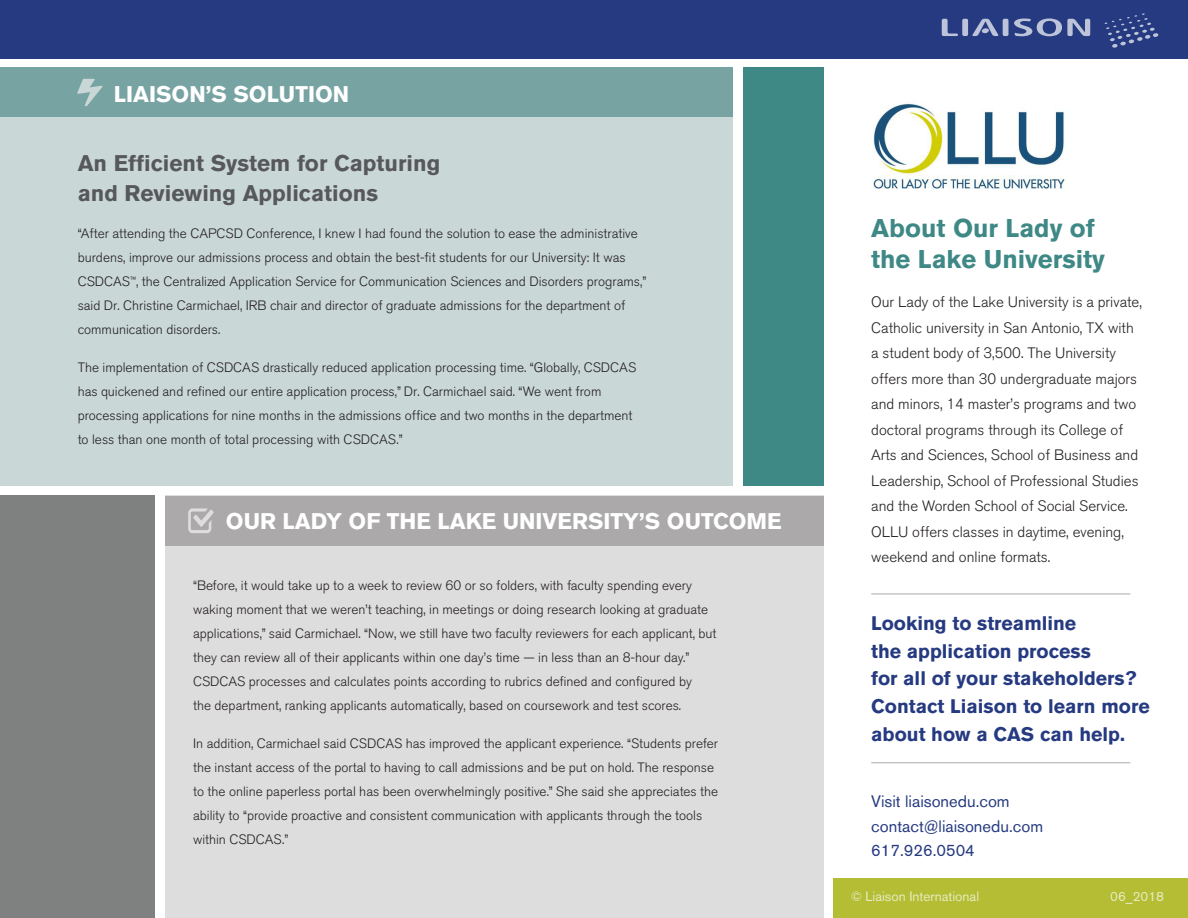
<style>
.page{position:relative;width:1188px;height:918px;background:#fff}
.page>*{position:absolute;margin:0;border:0;box-sizing:border-box;transform-origin:0 0}
.t1{font:700 25.5px/31.2px "Akzidenz Grotesk BQ";color:#3e8886}
.t2{font:700 22.5px/29.7px "Akzidenz Grotesk BQ";color:#57585a}
.t3{font:700 22.5px "Akzidenz Grotesk BQ";color:#fff}
.t4{font:700 19.5px/27.6px "Akzidenz Grotesk BQ";color:#253a80}
.t5{font:16.5px/24.6px "Akzidenz Grotesk BQ";color:#253a80}
.t6{font:300 15px/25.5px "Akzidenz Grotesk BQ";color:#231f20}
.t7{font:300 13.5px/24px "Akzidenz Grotesk BQ";color:#231f20}
.t8{font:13.5px "Akzidenz Grotesk BQ";color:#fff}
</style>
<div class="page">
<div style="left:0;top:67px;width:732px;height:419px;background:#cad7d7"></div>
<div style="left:743px;top:67px;width:81px;height:419px;background:#3e8886"></div>
<div style="left:165px;top:496px;width:659px;height:422px;background:#dedddd"></div>
<div style="left:0;top:496px;width:155px;height:422px;background:#7f8080"></div>
<div style="left:0;top:67px;width:732px;height:50px;background:#78a3a3"></div>
<div style="left:165px;top:496px;width:659px;height:50px;background:#aba9a9"></div>
<div style="left:0;top:0;width:1188px;height:59px;background:#253a80"></div>
<div style="left:834px;top:878px;width:354px;height:40px;background:#b4bd34"></div>
<svg style="left:1105px;top:14px;width:53px;height:34px"></svg>
<svg style="left:942px;top:19px;width:16px;height:17px"></svg>
<div style="left:962px;top:19px;width:6px;height:17px;background:#bdc3d8;border-radius:2px"></div>
<div style="left:1003px;top:19px;width:5px;height:17px;background:#bdc3d8;border-radius:2px"></div>
<svg style="left:1014px;top:18px;width:76px;height:18px"></svg>
<svg style="left:972px;top:19px;width:27px;height:17px"></svg>
<svg style="left:188px;top:508px;width:26px;height:25px"></svg>
<svg style="left:77px;top:79px;width:26px;height:27px"></svg>
<img style="left:874px;top:102px;width:192px;height:87px">
<hr style="left:871px;top:762px;width:259px;height:1px;background:#a8a9ad">
<hr style="left:871px;top:594px;width:259px;height:1px;background:#a8a9ad">
<p class="t3" style="left:114px;top:81px;width:237px">LIAISON’S SOLUTION</p>
<p class="t2" style="left:78px;top:148px;width:364px">An Efficient System for Capturing and Reviewing Applications</p>
<p class="t7" style="left:78px;top:222px;width:570px">“After attending the CAPCSD Conference, I knew I had found the solution to ease the administrative burdens, improve our admissions process and obtain the best-fit students for our University: It was CSDCAS<sup>™</sup>, the Centralized Application Service for Communication Sciences and Disorders programs,” said Dr. Christine Carmichael, IRB chair and director of graduate admissions for the department of communication disorders.</p>
<p class="t7" style="left:78px;top:355px;width:560px">The implementation of CSDCAS drastically reduced application processing time. “Globally, CSDCAS has quickened and refined our entire application process,” Dr. Carmichael said. “We went from processing applications for nine months in the admissions office and two months in the department to less than one month of total processing with CSDCAS.”</p>
<p class="t3" style="left:226px;top:508px;width:557px">OUR LADY OF THE LAKE UNIVERSITY’S OUTCOME</p>
<p class="t7" style="left:193px;top:574px;width:525px">“Before, it would take up to a week to review 60 or so folders, with faculty spending every waking moment that we weren’t teaching, in meetings or doing research looking at graduate applications,” said Carmichael. “Now, we still have two faculty reviewers for each applicant, but they can review all of their applicants within one day’s time — in less than an 8-hour day.” CSDCAS processes and calculates points according to rubrics defined and configured by<br>the department, ranking applicants automatically, based on coursework and test scores.</p>
<p class="t7" style="left:193px;top:731px;width:527px">In addition, Carmichael said CSDCAS has improved the applicant experience. “Students prefer the instant access of the portal to having to call admissions and be put on hold. The response to the online paperless portal has been overwhelmingly positive.” She said she appreciates the ability to “provide proactive and consistent communication with applicants through the tools within CSDCAS.”</p>
<p class="t1" style="left:871px;top:213px;width:235px">About Our Lady of the Lake University</p>
<p class="t6" style="left:871px;top:290px;width:272px">Our Lady of the Lake University is a private, Catholic university in San Antonio, TX with a student body of 3,500. The University offers more than 30 undergraduate majors and minors, 14 master’s programs and two doctoral programs through its College of Arts and Sciences, School of Business and Leadership, School of Professional Studies and the Worden School of Social Service.<br>OLLU offers classes in daytime, evening, weekend and online formats.</p>
<p class="t4" style="left:871px;top:610px;width:280px">Looking to streamline<br>the application process<br>for all of your stakeholders?<br>Contact Liaison to learn more about how a CAS can help.</p>
<p class="t5" style="left:871px;top:789px;width:173px">Visit liaisonedu.com contact@liaisonedu.com<br>617.926.0504</p>
<p class="t8" style="left:850px;top:889px;width:130px">© Liaison International</p>
<p class="t8" style="left:1110px;top:889px;width:55px">06_2018</p>
</div>
